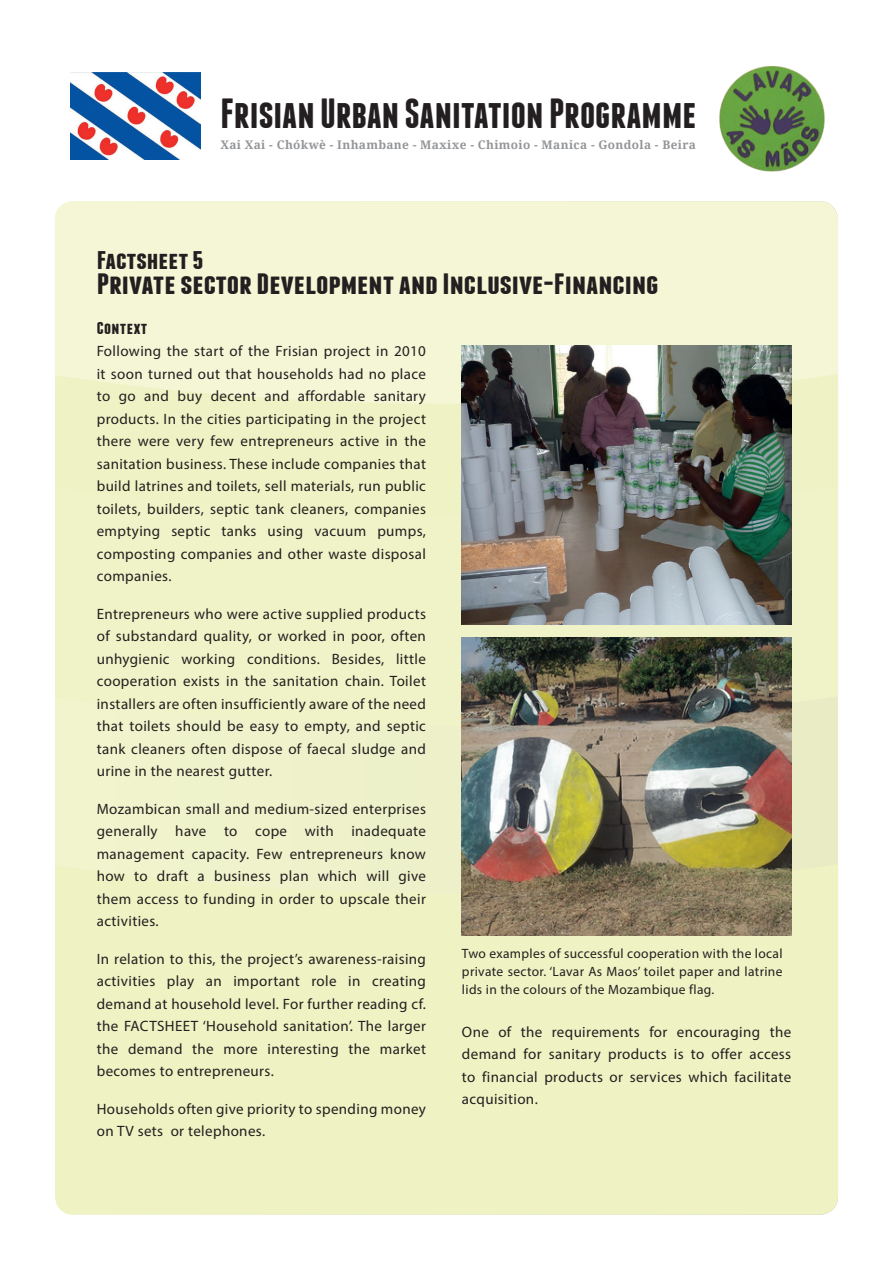
<style>
.page{position:relative;width:893px;height:1263px;background:#fff}
.page>*{position:absolute;margin:0;border:0;box-sizing:border-box;transform-origin:0 0}
.t1{font:700 42px "Franchise Free";color:#231f20}
.t2{font:700 29.25px "Franchise Free";color:#231f20;scale:1.18 1}
.t3{font:700 25.5px "Franchise Free";color:#231f20;scale:1.18 1}
.t4{font:700 17.1px "Franchise Free";letter-spacing:.02em;color:#231f20;scale:1.14 1}
.t5{font:15px/22.5px "Myriad Pro";letter-spacing:.025em;color:#231f20;text-align:justify}
.t6{font:13.5px/18px "Myriad Pro";letter-spacing:.025em;color:#231f20;text-align:justify}
.t7{font:700 11.85px "Droid Serif";letter-spacing:.03em;color:#939598}
</style>
<div class="page">
<div style="left:55px;top:516px;width:783px;height:336px;background:#f0f3c7"></div>
<div style="left:55px;top:852px;width:783px;height:363px;background:#eff2c3"></div>
<div style="left:55px;top:404px;width:783px;height:112px;background:#eff2c4"></div>
<div style="left:55px;top:201px;width:783px;height:203px;background:#f4f6d6"></div>
<img style="left:462px;top:346px;width:329px;height:278px">
<img style="left:462px;top:637px;width:329px;height:299px">
<img style="left:719px;top:66px;width:106px;height:106px">
<img style="left:71px;top:73px;width:129px;height:86px">
<h1 class="t1" style="left:220px;top:94px;width:477px">Frisian Urban Sanitation Programme</h1>
<p class="t7" style="left:220px;top:138px;width:477px">Xai Xai - Chókwè - Inhambane - Maxixe - Chimoio - Manica - Gondola - Beira</p>
<h3 class="t3" style="left:97px;top:248px;width:92px">Factsheet 5</h3>
<h2 class="t2" style="left:97px;top:270px;width:478px">Private sector Development and Inclusive-Financing</h2>
<p class="t4" style="left:97px;top:320px;width:46px">Context</p>
<p class="t5" style="left:97px;top:340px;width:331px">Following the start of the Frisian project in 2010 it soon turned out that households had no place to go and buy decent and affordable sanitary products. In the cities participating in the project there were very few entrepreneurs active in the sanitation business. These include companies that build latrines and toilets, sell materials, run public toilets, builders, septic tank cleaners, companies emptying septic tanks using vacuum pumps, composting companies and other waste disposal companies.</p>
<p class="t5" style="left:97px;top:602px;width:331px">Entrepreneurs who were active supplied products of substandard quality, or worked in poor, often unhygienic working conditions. Besides, little cooperation exists in the sanitation chain. Toilet installers are often insufficiently aware of the need that toilets should be easy to empty, and septic tank cleaners often dispose of faecal sludge and urine in the nearest gutter.</p>
<p class="t5" style="left:97px;top:797px;width:331px">Mozambican small and medium-sized enterprises generally have to cope with inadequate management capacity. Few entrepreneurs know how to draft a business plan which will give them access to funding in order to upscale their activities.</p>
<p class="t5" style="left:97px;top:947px;width:331px">In relation to this, the project’s awareness-raising activities play an important role in creating demand at household level. For further reading cf. the FACTSHEET ‘Household sanitation’. The larger the demand the more interesting the market becomes to entrepreneurs.</p>
<p class="t5" style="left:97px;top:1097px;width:331px">Households often give priority to spending money on TV sets or telephones.</p>
<p class="t6" style="left:462px;top:945px;width:322px">Two examples of successful cooperation with the local private sector. ‘Lavar As Maos’ toilet paper and latrine lids in the colours of the Mozambique flag.</p>
<p class="t5" style="left:462px;top:1020px;width:331px">One of the requirements for encouraging the demand for sanitary products is to offer access to financial products or services which facilitate acquisition.</p>
</div>
